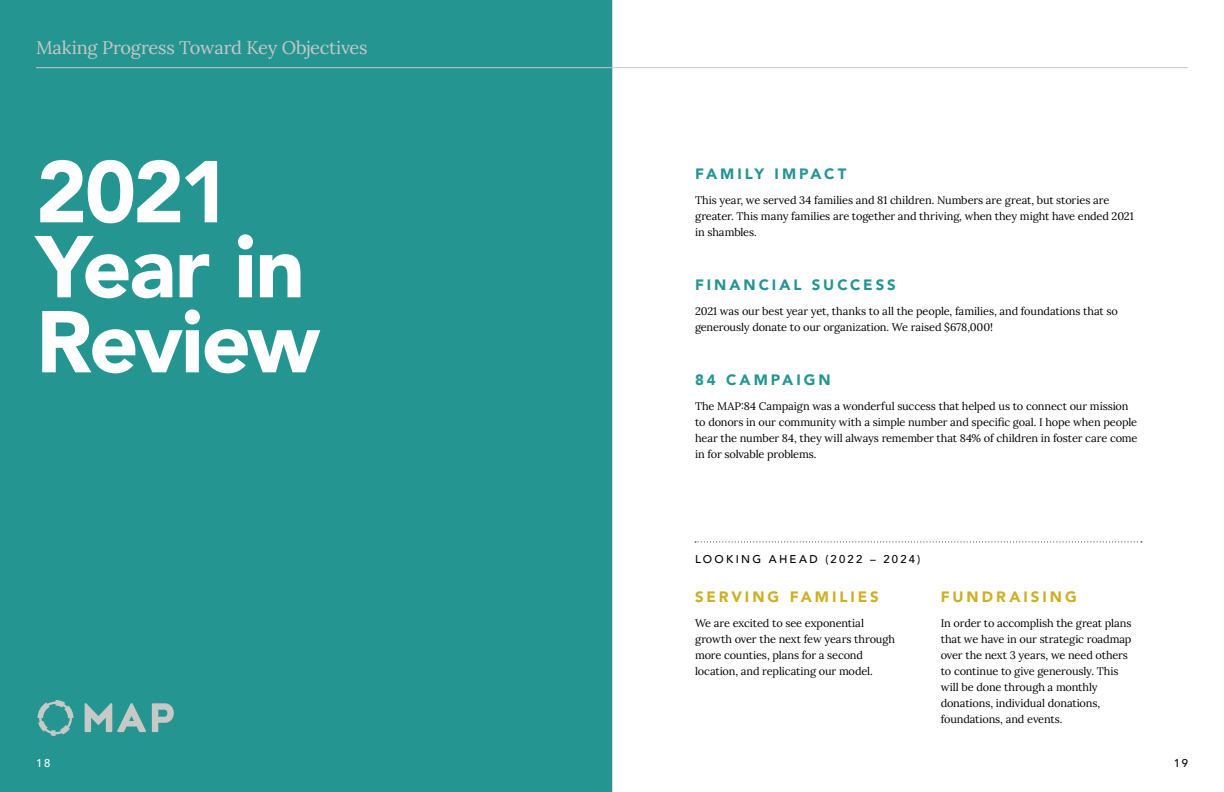
<style>
.page{position:relative;width:1224px;height:792px;background:#fff}
.page>*{position:absolute;margin:0;border:0;box-sizing:border-box;transform-origin:0 0}
.t1{font:900 86.6px/75px "Avenir";letter-spacing:-.03em;color:#fff}
.t2{font:18.2px "Lora";letter-spacing:-.015em;color:#c7c9c7}
.t3{font:900 15px "Avenir";letter-spacing:.195em;color:#259591}
.t4{font:900 15px "Avenir";letter-spacing:.2em;color:#cfb023}
.t5{font:500 11.3px "Avenir";letter-spacing:.2em;color:#000}
.t6{font:500 11.3px "Avenir";color:#fff}
.t7{font:11px/16px "Lora";letter-spacing:-.01em;color:#000}
</style>
<div class="page">
<hr style="left:612px;top:0;width:1px;height:792px;background:#c7c9c7">
<div style="left:0;top:0;width:612px;height:792px;background:#259591"></div>
<hr style="left:36px;top:67px;width:1152px;height:1px;background:#c7c9c7">
<svg style="left:85px;top:703px;width:61px;height:29px"></svg>
<svg style="left:152px;top:703px;width:22px;height:29px"></svg>
<svg style="left:38px;top:700px;width:36px;height:36px"></svg>
<svg style="left:695px;top:541px;width:447px;height:1px"></svg>
<h2 class="t2" style="left:36px;top:34px;width:333px">Making Progress Toward Key Objectives</h2>
<h1 class="t1" style="left:36px;top:152px;width:285px">2021<br>Year in<br>Review</h1>
<h3 class="t3" style="left:695px;top:161px;width:153px">FAMILY IMPACT</h3>
<p class="t7" style="left:695px;top:192px;width:440px">This year, we served 34 families and 81 children. Numbers are great, but stories are greater. This many families are together and thriving, when they might have ended 2021 in shambles.</p>
<h3 class="t3" style="left:695px;top:272px;width:202px">FINANCIAL SUCCESS</h3>
<p class="t7" style="left:695px;top:303px;width:424px">2021 was our best year yet, thanks to all the people, families, and foundations that so generously donate to our organization. We raised $678,000!</p>
<h3 class="t3" style="left:695px;top:367px;width:137px">84 CAMPAIGN</h3>
<p class="t7" style="left:695px;top:398px;width:444px">The MAP:84 Campaign was a wonderful success that helped us to connect our mission to donors in our community with a simple number and specific goal. I hope when people hear the number 84, they will always remember that 84% of children in foster care come in for solvable problems.</p>
<p class="t5" style="left:695px;top:549px;width:227px">LOOKING AHEAD (2022 – 2024)</p>
<h3 class="t4" style="left:695px;top:584px;width:185px">SERVING FAMILIES</h3>
<p class="t7" style="left:695px;top:615px;width:201px">We are excited to see exponential growth over the next few years through more counties, plans for a second location, and replicating our model.</p>
<h3 class="t4" style="left:941px;top:584px;width:138px">FUNDRAISING</h3>
<p class="t7" style="left:941px;top:615px;width:192px">In order to accomplish the great plans that we have in our strategic roadmap over the next 3 years, we need others to continue to give generously. This will be done through a monthly donations, individual donations, foundations, and events.</p>
<p class="t6" style="left:36px;top:754px;width:16px">18</p>
<p class="t5" style="left:1174px;top:754px;width:16px">19</p>
</div>
